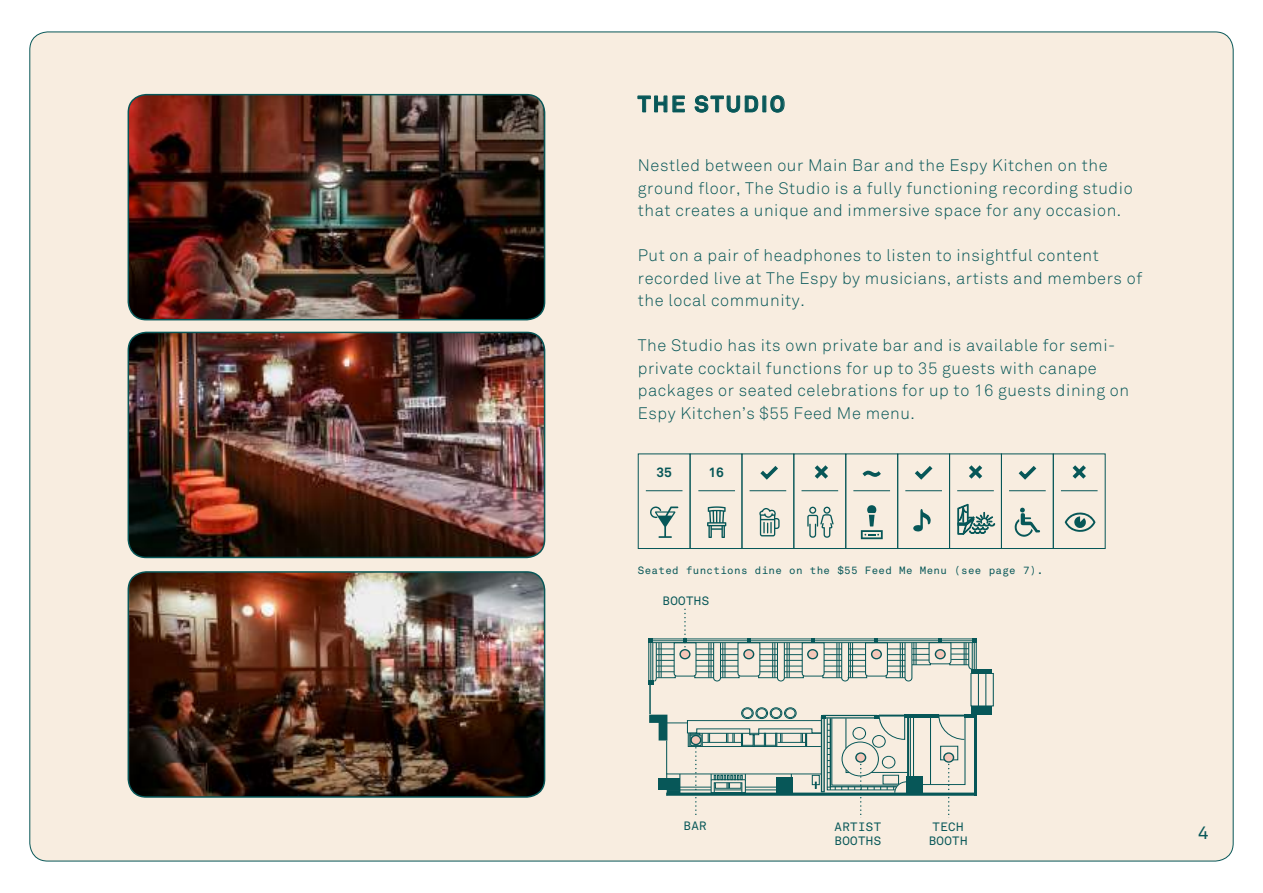
<style>
.page{position:relative;width:1263px;height:893px;background:#fff}
.page>*{position:absolute;margin:0;border:0;box-sizing:border-box;transform-origin:0 0}
.t1{font:700 22.5px "Akkurat";letter-spacing:.1em;color:#075758}
.t2{font:18px "Akkurat Mono";color:#075758}
.t3{font:300 16.5px/22.5px "Akkurat";letter-spacing:.035em;color:#075758}
.t4{font:700 13.5px "Akkurat";color:#075758}
.t5{font:12px/14.4px "Akkurat Mono";letter-spacing:.035em;color:#075758;text-align:center}
.t6{font:10.5px "Akkurat Mono";letter-spacing:.035em;color:#075758}
.t7{font:10.5px/12.6px "Akkurat Std Mono";letter-spacing:.05em;color:#075758;scale:1.07 1}
</style>
<div class="page">
<div style="left:30px;top:32px;width:1203px;height:829px;background:#f8ede0;border-radius:18px"></div>
<hr style="left:649px;top:685px;width:2px;height:29px;background:#075758">
<div style="left:741px;top:707px;width:12px;height:12px;border:1px solid #075758;border-radius:50%"></div>
<div style="left:742px;top:708px;width:10px;height:10px;border:1px solid #075758;border-radius:50%"></div>
<div style="left:755px;top:707px;width:13px;height:12px;border:1px solid #075758;border-radius:50%"></div>
<div style="left:757px;top:708px;width:10px;height:10px;border:1px solid #075758;border-radius:50%"></div>
<div style="left:770px;top:707px;width:12px;height:12px;border:1px solid #075758;border-radius:50%"></div>
<div style="left:771px;top:708px;width:10px;height:10px;border:1px solid #075758;border-radius:50%"></div>
<div style="left:784px;top:707px;width:12px;height:12px;border:1px solid #075758;border-radius:50%"></div>
<div style="left:785px;top:708px;width:10px;height:10px;border:1px solid #075758;border-radius:50%"></div>
<hr style="left:971px;top:669px;width:20px;height:4px;background:#075758">
<div style="left:971px;top:706px;width:20px;height:9px;background:#075758"></div>
<hr style="left:978px;top:673px;width:1px;height:33px;background:#075758">
<hr style="left:985px;top:673px;width:1px;height:33px;background:#075758">
<div style="left:971px;top:673px;width:23px;height:33px;border:1px solid #075758"></div>
<svg style="left:649px;top:714px;width:328px;height:104px"></svg>
<svg style="left:944px;top:753px;width:9px;height:9px"></svg>
<div style="left:943px;top:752px;width:11px;height:11px;border:1px solid #075758;border-radius:50%"></div>
<svg style="left:648px;top:609px;width:329px;height:76px"></svg>
<svg style="left:680px;top:650px;width:10px;height:9px"></svg>
<div style="left:679px;top:649px;width:11px;height:10px;border:1px solid #075758;border-radius:50%"></div>
<svg style="left:744px;top:650px;width:10px;height:9px"></svg>
<div style="left:743px;top:649px;width:11px;height:10px;border:1px solid #075758;border-radius:50%"></div>
<div style="left:808px;top:650px;width:9px;height:9px;background:#f4c7b9;border-radius:50%"></div>
<div style="left:807px;top:649px;width:11px;height:10px;border:1px solid #075758;border-radius:50%"></div>
<div style="left:872px;top:650px;width:9px;height:9px;background:#f4c7b9;border-radius:50%"></div>
<div style="left:871px;top:649px;width:11px;height:10px;border:1px solid #075758;border-radius:50%"></div>
<svg style="left:935px;top:650px;width:10px;height:9px"></svg>
<div style="left:935px;top:649px;width:11px;height:10px;border:1px solid #075758;border-radius:50%"></div>
<img style="left:128px;top:95px;width:417px;height:225px">
<div style="left:128px;top:94px;width:417px;height:226px;border:2px solid #075758;border-radius:18px"></div>
<img style="left:128px;top:332px;width:416px;height:225px">
<div style="left:128px;top:332px;width:417px;height:226px;border:2px solid #075758;border-radius:18px"></div>
<svg style="left:637px;top:96px;width:48px;height:16px"></svg>
<svg style="left:695px;top:95px;width:63px;height:18px"></svg>
<svg style="left:770px;top:95px;width:14px;height:18px"></svg>
<hr style="left:646px;top:490px;width:36px;height:1px;background:#075758">
<hr style="left:698px;top:490px;width:37px;height:1px;background:#075758">
<hr style="left:749px;top:490px;width:37px;height:1px;background:#075758">
<hr style="left:801px;top:490px;width:37px;height:1px;background:#075758">
<hr style="left:853px;top:490px;width:37px;height:1px;background:#075758">
<hr style="left:905px;top:490px;width:37px;height:1px;background:#075758">
<hr style="left:957px;top:490px;width:37px;height:1px;background:#075758">
<hr style="left:1009px;top:490px;width:37px;height:1px;background:#075758">
<hr style="left:1061px;top:490px;width:36px;height:1px;background:#075758">
<div style="left:690px;top:453px;width:52px;height:96px;border:1px solid #075758"></div>
<div style="left:741px;top:453px;width:53px;height:96px;border:1px solid #075758"></div>
<div style="left:793px;top:453px;width:53px;height:96px;border:1px solid #075758"></div>
<div style="left:845px;top:453px;width:53px;height:96px;border:1px solid #075758"></div>
<div style="left:897px;top:453px;width:53px;height:96px;border:1px solid #075758"></div>
<div style="left:949px;top:453px;width:53px;height:96px;border:1px solid #075758"></div>
<div style="left:1001px;top:453px;width:53px;height:96px;border:1px solid #075758"></div>
<div style="left:1053px;top:453px;width:52px;height:96px;border:1px solid #075758"></div>
<svg style="left:807px;top:507px;width:27px;height:31px"></svg>
<svg style="left:650px;top:506px;width:28px;height:32px"></svg>
<svg style="left:707px;top:506px;width:19px;height:32px"></svg>
<svg style="left:861px;top:505px;width:22px;height:34px"></svg>
<svg style="left:1015px;top:508px;width:25px;height:29px"></svg>
<svg style="left:1065px;top:512px;width:30px;height:20px"></svg>
<svg style="left:759px;top:508px;width:21px;height:28px"></svg>
<svg style="left:957px;top:503px;width:38px;height:32px"></svg>
<svg style="left:913px;top:509px;width:18px;height:23px"></svg>
<svg style="left:814px;top:465px;width:14px;height:14px"></svg>
<svg style="left:969px;top:465px;width:14px;height:14px"></svg>
<svg style="left:1072px;top:465px;width:14px;height:14px"></svg>
<svg style="left:760px;top:466px;width:18px;height:14px"></svg>
<svg style="left:915px;top:466px;width:18px;height:14px"></svg>
<svg style="left:1018px;top:466px;width:19px;height:14px"></svg>
<svg style="left:862px;top:471px;width:19px;height:6px"></svg>
<div style="left:659px;top:817px;width:72px;height:16px;background:#f8ede0"></div>
<img style="left:129px;top:572px;width:416px;height:225px">
<div style="left:128px;top:571px;width:417px;height:227px;border:2px solid #075758;border-radius:18px"></div>
<h1 class="t1" style="left:638px;top:90px;width:149px">THE STUDIO</h1>
<p class="t3" style="left:638px;top:154px;width:496px">Nestled between our Main Bar and the Espy Kitchen on the ground floor, The Studio is a fully functioning recording studio that creates a unique and immersive space for any occasion.</p>
<p class="t3" style="left:638px;top:244px;width:506px">Put on a pair of headphones to listen to insightful content recorded live at The Espy by musicians, artists and members of the local community.</p>
<p class="t3" style="left:638px;top:334px;width:493px">The Studio has its own private bar and is available for semi&shy;private cocktail functions for up to 35 guests with canape packages or seated celebrations for up to 16 guests dining on Espy Kitchen’s $55 Feed Me menu.</p>
<p class="t4" style="left:656px;top:464px;width:17px">35</p>
<p class="t4" style="left:708px;top:464px;width:17px">16</p>
<p class="t6" style="left:638px;top:564px;width:407px">Seated functions dine on the $55 Feed Me Menu (see page 7).</p>
<p class="t5" style="left:662px;top:593px;width:48px">BOOTHS</p>
<p class="t7" style="left:683px;top:593px;width:42px">BOOTHS</p>
<p class="t5" style="left:684px;top:819px;width:25px">BAR</p>
<p class="t7" style="left:675px;top:819px;width:20px">BAR</p>
<p class="t7" style="left:825px;top:820px;width:36px">ARTIST<br>BOOTH</p>
<p class="t7" style="left:913px;top:832px;width:36px">BOOTH</p>
<p class="t5" style="left:834px;top:820px;width:48px;text-align:left">ARTIST<br>BOOTHS</p>
<p class="t5" style="left:929px;top:820px;width:40px">TECH<br>BOOTH</p>
<p class="t2" style="left:1198px;top:822px;width:13px">4</p>
</div>
